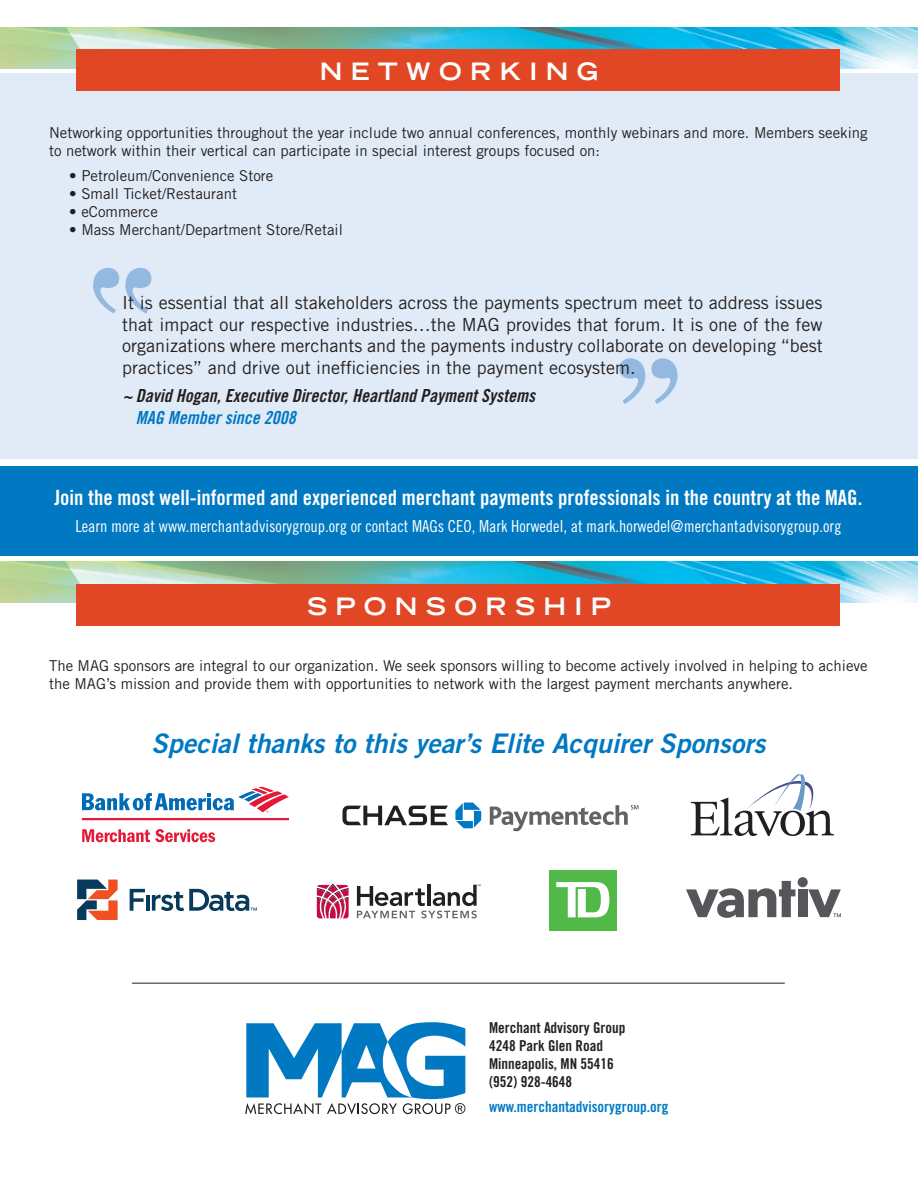
<style>
.page{position:relative;width:918px;height:1188px;background:#fff}
.page>*{position:absolute;margin:0;border:0;box-sizing:border-box;transform-origin:0 0}
.t1{font:27px "Trade Gothic LT Std Bd 2 Obl";color:#0079c2}
.t2{font:700 expanded 24px "Trade Gothic LT Std";letter-spacing:.35em;color:#fff}
.t3{font:21px "Trade Gothic LT Std Bd Cn 20";color:#fff}
.t4{font:18px/21.6px "Trade Gothic LT Std";color:#231f20;text-align:justify}
.t5{font:18px/21.6px "Trade Gothic LT Std Bd Cn 20 Obl";color:#231f20}
.t6{font:16.5px "Trade Gothic LT Std Cn 18";color:#fff}
.t7{font:15px/18px "Trade Gothic LT Std";color:#231f20}
.t8{font:15px "Trade Gothic LT Std Bd Cn 20";color:#231f20}
.t9{font:15px "Trade Gothic LT Std Bd Cn 20";color:#0079c2}
.s1{color:#0079c2}
</style>
<div class="page">
<div style="left:0;top:74px;width:918px;height:385px;background:#e1ebf7"></div>
<svg style="left:93px;top:268px;width:58px;height:45px"></svg>
<svg style="left:619px;top:358px;width:59px;height:46px"></svg>
<img style="left:0;top:27px;width:918px;height:41px">
<div style="left:76px;top:50px;width:763px;height:41px;background:#e24725"></div>
<div style="left:0;top:466px;width:918px;height:90px;background:#0079c2"></div>
<img style="left:0;top:562px;width:918px;height:41px">
<div style="left:76px;top:585px;width:763px;height:41px;background:#e24725"></div>
<div style="left:798px;top:889px;width:9px;height:28px;background:#555659"></div>
<div style="left:798px;top:877px;width:10px;height:10px;background:#555659;border-radius:50%"></div>
<svg style="left:686px;top:881px;width:109px;height:37px"></svg>
<svg style="left:808px;top:889px;width:33px;height:28px"></svg>
<svg style="left:77px;top:880px;width:41px;height:40px"></svg>
<hr style="left:146px;top:895px;width:4px;height:16px;background:#083a5c">
<svg style="left:130px;top:889px;width:15px;height:22px"></svg>
<svg style="left:152px;top:889px;width:105px;height:22px"></svg>
<svg style="left:691px;top:774px;width:143px;height:62px"></svg>
<svg style="left:357px;top:885px;width:124px;height:33px"></svg>
<svg style="left:316px;top:883px;width:33px;height:36px"></svg>
<div style="left:549px;top:870px;width:68px;height:60px;background:#51b948"></div>
<svg style="left:556px;top:882px;width:53px;height:35px"></svg>
<hr style="left:82px;top:818px;width:207px;height:2px;background:#e51836">
<svg style="left:82px;top:787px;width:207px;height:26px"></svg>
<svg style="left:82px;top:829px;width:133px;height:13px"></svg>
<svg style="left:455px;top:803px;width:26px;height:25px"></svg>
<svg style="left:343px;top:806px;width:105px;height:19px"></svg>
<svg style="left:490px;top:805px;width:148px;height:26px"></svg>
<hr style="left:132px;top:983px;width:653px;height:1px;background:#231f20">
<svg style="left:245px;top:1022px;width:220px;height:92px"></svg>
<p class="t2" style="left:320px;top:56px;width:280px">NETWORKING</p>
<p class="t7" style="left:49px;top:124px;width:820px">Networking opportunities throughout the year include two annual conferences, monthly webinars and more. Members seeking to network within their vertical can participate in special interest groups focused on:</p>
<p class="t7" style="left:69px;top:167px;width:206px">• Petroleum/Convenience Store</p>
<p class="t7" style="left:69px;top:185px;width:169px">• Small Ticket/Restaurant</p>
<p class="t7" style="left:69px;top:203px;width:90px">• eCommerce</p>
<p class="t7" style="left:69px;top:221px;width:275px">• Mass Merchant/Department Store/Retail</p>
<p class="t4" style="left:122px;top:291px;width:702px">It is essential that all stakeholders across the payments spectrum meet to address issues that impact our respective industries…the MAG provides that forum. It is one of the few organizations where merchants and the payments industry collaborate on developing “best practices” and drive out inefficiencies in the payment ecosystem.</p>
<p class="t5" style="left:136px;top:385px;width:401px;text-indent:-14px">~David Hogan, Executive Director, Heartland Payment Systems<br><span class="s1">MAG Member since 2008</span></p>
<p class="t3" style="left:54px;top:485px;width:809px">Join the most well-informed and experienced merchant payments professionals in the country at the MAG.</p>
<p class="t6" style="left:75px;top:516px;width:767px">Learn more at www.merchantadvisorygroup.org or contact MAGs CEO, Mark Horwedel, at mark.horwedel@merchantadvisorygroup.org</p>
<p class="t2" style="left:307px;top:590px;width:305px">SPONSORSHIP</p>
<p class="t7" style="left:49px;top:657px;width:820px">The MAG sponsors are integral to our organization. We seek sponsors willing to become actively involved in helping to achieve the MAG’s mission and provide them with opportunities to network with the largest payment merchants anywhere.</p>
<p class="t1" style="left:151px;top:727px;width:616px">Special thanks to this year’s Elite Acquirer Sponsors</p>
<p class="t8" style="left:489px;top:1019px;width:138px">Merchant Advisory Group</p>
<p class="t8" style="left:489px;top:1037px;width:116px">4248 Park Glen Road</p>
<p class="t8" style="left:489px;top:1055px;width:126px">Minneapolis, MN 55416</p>
<p class="t8" style="left:489px;top:1073px;width:85px">(952) 928-4648</p>
<p class="t9" style="left:489px;top:1097px;width:181px">www.merchantadvisorygroup.org</p>
</div>
